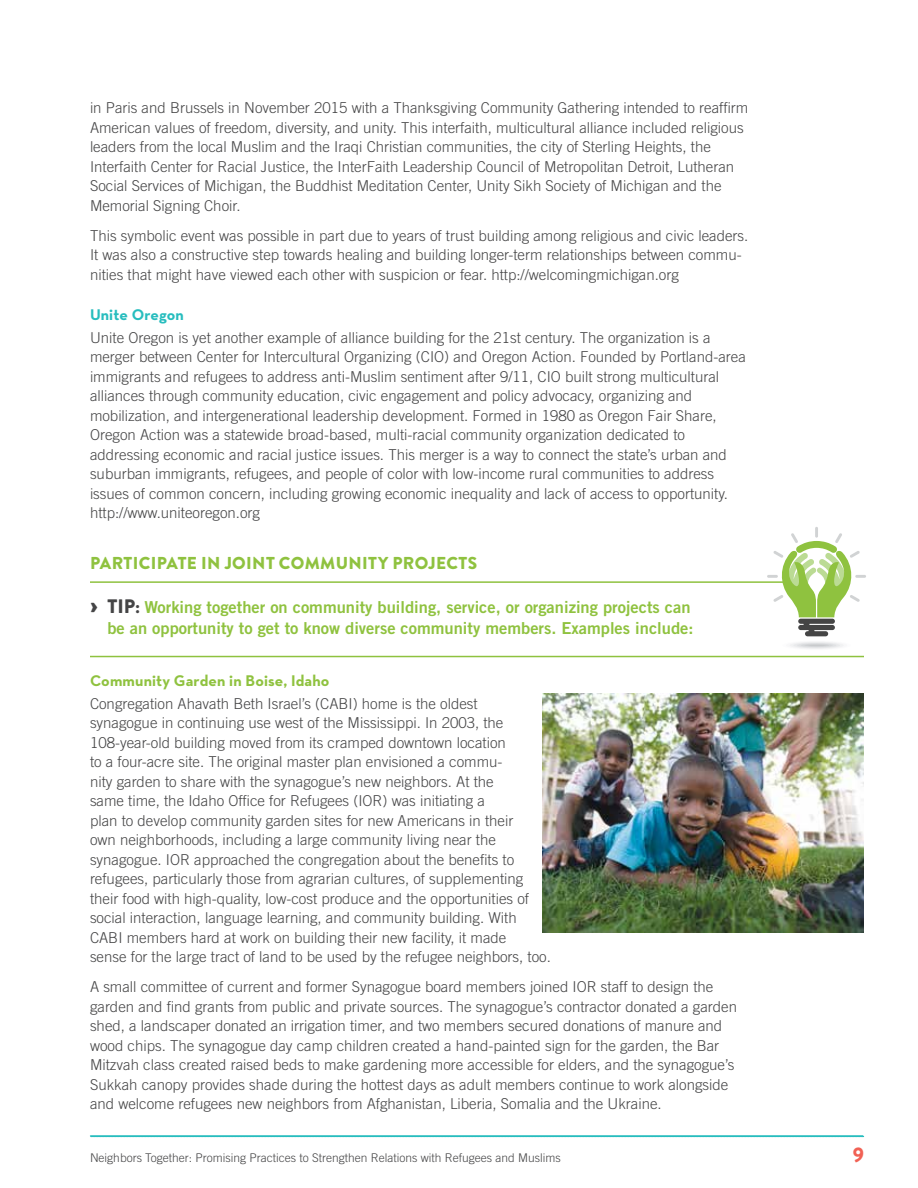
<style>
.page{position:relative;width:918px;height:1188px;background:#fff}
.page>*{position:absolute;margin:0;border:0;box-sizing:border-box;transform-origin:0 0}
.t1{font:900 21px "Brandon Grotesque";color:#f16154}
.t2{font:900 17.25px "Brandon Grotesque";letter-spacing:.02em;color:#8fc23f}
.t3{font:16.5px/21px "Trade Gothic LT Std Bd 2";color:#8fc23f;text-align:right}
.t4{font:700 15.75px "Neutraface Text";letter-spacing:.01em;color:#8fc23f}
.t5{font:700 15.75px "Neutraface Text";color:#27bdbe}
.t6{font:300 15px/19.5px "Trade Gothic LT Std";color:#454546}
.t7{font:300 12px "Trade Gothic LT Std";color:#454546}
.s1{font-family:"Brandon Grotesque";font-weight:900;font-size:27px;color:#454546}
.s2{font-family:"Brandon Grotesque";font-weight:900;font-size:19.5px;color:#454546}
</style>
<div class="page">
<svg style="left:90px;top:1135px;width:774px;height:2px;background:#40c4c5"></svg>
<hr style="left:90px;top:656px;width:774px;height:1px;background:#8fc23f">
<hr style="left:90px;top:581px;width:697px;height:2px;background:#8fc23f">
<div style="left:786px;top:641px;width:61px;height:9px;background:#f8f8f9;border-radius:50%"></div>
<div style="left:790px;top:642px;width:54px;height:7px;background:#f1f2f3;border-radius:50%"></div>
<div style="left:793px;top:642px;width:47px;height:6px;background:#e9eaec;border-radius:50%"></div>
<div style="left:797px;top:643px;width:39px;height:5px;background:#e0e1e3;border-radius:50%"></div>
<hr style="left:801px;top:644px;width:32px;height:3px;background:#a7a9ac;border-radius:50%">
<svg style="left:808px;top:645px;width:17px;height:1px"></svg>
<svg style="left:767px;top:527px;width:99px;height:109px"></svg>
<img style="left:543px;top:693px;width:321px;height:239px">
<p class="t6" style="left:90px;top:98px;width:660px">in Paris and Brussels in November 2015 with a Thanksgiving Community Gathering intended to reaffirm American values of freedom, diversity, and unity. This interfaith, multicultural alliance included religious leaders from the local Muslim and the Iraqi Christian communities, the city of Sterling Heights, the Interfaith Center for Racial Justice, the InterFaith Leadership Council of Metropolitan Detroit, Lutheran Social Services of Michigan, the Buddhist Meditation Center, Unity Sikh Society of Michigan and the Memorial Signing Choir.</p>
<p class="t6" style="left:90px;top:226px;width:660px">This symbolic event was possible in part due to years of trust building among religious and civic leaders.<br>It was also a constructive step towards healing and building longer-term relationships between commu&shy;nities that might have viewed each other with suspicion or fear. http://welcomingmichigan.org</p>
<p class="t5" style="left:90px;top:305px;width:95px">Unite Oregon</p>
<p class="t6" style="left:90px;top:328px;width:657px">Unite Oregon is yet another example of alliance building for the 21st century. The organization is a merger between Center for Intercultural Organizing (CIO) and Oregon Action. Founded by Portland-area immigrants and refugees to address anti-Muslim sentiment after 9/11, CIO built strong multicultural alliances through community education, civic engagement and policy advocacy, organizing and mobilization, and intergenerational leadership development. Formed in 1980 as Oregon Fair Share, Oregon Action was a statewide broad-based, multi-racial community organization dedicated to addressing economic and racial justice issues. This merger is a way to connect the state’s urban and suburban immigrants, refugees, and people of color with low-income rural communities to address issues of common concern, including growing economic inequality and lack of access to opportunity. http://www.uniteoregon.org</p>
<p class="t2" style="left:90px;top:551px;width:389px">PARTICIPATE IN JOINT COMMUNITY PROJECTS</p>
<p class="t3" style="left:90px;top:596px;width:605px"><span class="s1">›</span> <span class="s2">TIP:</span> Working together on community building, service, or organizing projects can be an opportunity to get to know diverse community members. Examples include:</p>
<p class="t4" style="left:90px;top:671px;width:241px">Community Garden in Boise, Idaho</p>
<p class="t6" style="left:90px;top:694px;width:462px">Congregation Ahavath Beth Israel’s (CABI) home is the oldest<br>synagogue in continuing use west of the Mississippi. In 2003, the 108-year-old building moved from its cramped downtown location<br>to a four-acre site. The original master plan envisioned a commu-<br>nity garden to share with the synagogue’s new neighbors. At the<br>same time, the Idaho Office for Refugees (IOR) was initiating a<br>plan to develop community garden sites for new Americans in their<br>own neighborhoods, including a large community living near the synagogue. IOR approached the congregation about the benefits to refugees, particularly those from agrarian cultures, of supplementing their food with high-quality, low-cost produce and the opportunities of social interaction, language learning, and community building. With CABI members hard at work on building their new facility, it made<br>sense for the large tract of land to be used by the refugee neighbors, too.</p>
<p class="t6" style="left:90px;top:977px;width:649px">A small committee of current and former Synagogue board members joined IOR staff to design the garden and find grants from public and private sources. The synagogue’s contractor donated a garden shed, a landscaper donated an irrigation timer, and two members secured donations of manure and wood chips. The synagogue day camp children created a hand-painted sign for the garden, the Bar Mitzvah class created raised beds to make gardening more accessible for elders, and the synagogue’s Sukkah canopy provides shade during the hottest days as adult members continue to work alongside and welcome refugees new neighbors from Afghanistan, Liberia, Somalia and the Ukraine.</p>
<p class="t7" style="left:90px;top:1150px;width:472px">Neighbors Together: Promising Practices to Strengthen Relations with Refugees and Muslims</p>
<h1 class="t1" style="left:853px;top:1139px;width:13px">9</h1>
</div>
